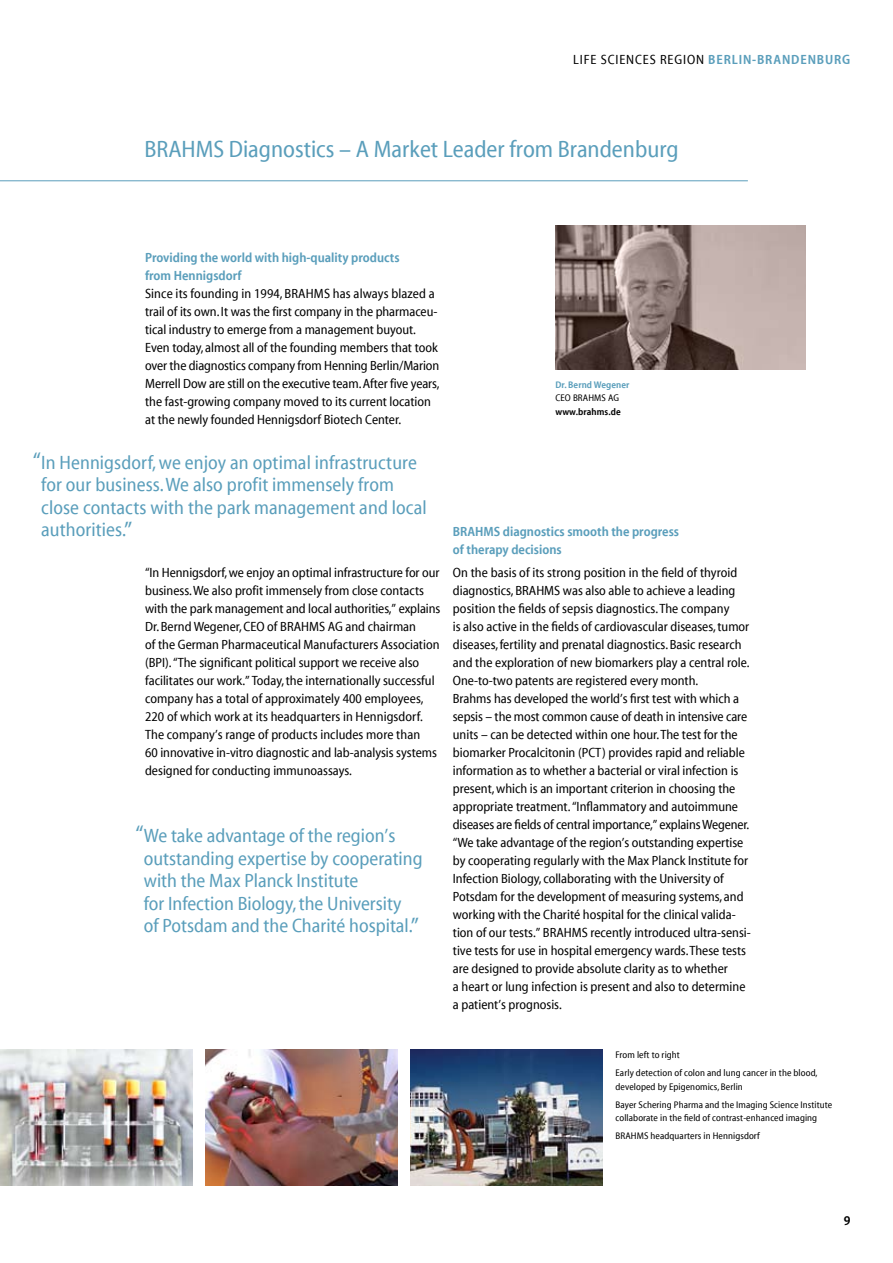
<style>
.page{position:relative;width:893px;height:1263px;background:#fff}
.page>*{position:absolute;margin:0;border:0;box-sizing:border-box;transform-origin:0 0}
.t1{font:24px "BP Myriad Reg Normal";color:#5a9ebb}
.t2{font:19.5px/22.5px "BP Myriad Reg Normal";color:#5a9ebb}
.t3{font:13.5px/18px "BP Myriad Reg Normal";color:#000}
.t4{font:800 13.5px/18px "BP Myriad Reg";color:#5a9ebb}
.t5{font:800 13.5px "BP Myriad Reg";color:#000}
.t6{font:9.75px/18px "BP Myriad Reg Normal";letter-spacing:.01em;color:#000}
.t7{font:800 9.75px "BP Myriad Reg";letter-spacing:.01em;color:#5a9ebb}
.t8{font:800 9.75px "BP Myriad Reg";letter-spacing:.01em;color:#000}
.s1{font-family:"BP Myriad Reg Normal";font-weight:400;color:#000}
.s2{font-size:24px}
</style>
<div class="page">
<img style="left:205px;top:1049px;width:193px;height:136px">
<img style="left:0;top:1049px;width:192px;height:136px">
<hr style="left:0;top:180px;width:748px;height:1px;background:#5a9ebb">
<img style="left:555px;top:226px;width:251px;height:144px">
<img style="left:410px;top:1049px;width:193px;height:136px">
<p class="t3" style="left:573px;top:51px;width:70px">li fe Sciences</p>
<p class="t4" style="left:660px;top:51px;width:107px"><span class="s1">Region</span> Berlin-brand</p>
<p class="t4" style="left:800px;top:51px;width:51px">enburg</p>
<h1 class="t1" style="left:144px;top:137px;width:536px">BRAHMS Diagnostics – A Market Leader from Brandenburg</h1>
<p class="t4" style="left:145px;top:249px;width:256px">Providing the world with high-quality products from Hennigsdorf</p>
<p class="t3" style="left:145px;top:285px;width:296px">Since its founding in 1994, BRAHMS has always blazed a trail of its own. It was the first company in the pharmaceu&shy;tical industry to emerge from a management buyout.<br>Even today, almost all of the founding members that took over the diagnostics company from Henning Berlin/Marion Merrell Dow are still on the executive team. After five years, the fast-growing company moved to its current location at the newly founded Hennigsdorf Biotech Center.</p>
<h2 class="t2" style="left:41px;top:452px;width:387px;text-indent:-8px"><span class="s2">“</span>In Hennigsdorf, we enjoy an optimal infrastructure for our business. We also profit immensely from close contacts with the park management and local authorities.<span class="s2">”</span></h2>
<p class="t3" style="left:145px;top:564px;width:297px">“In Hennigsdorf, we enjoy an optimal infrastructure for our business. We also profit immensely from close contacts with the park management and local authorities,” explains Dr. Bernd Wegener, CEO of BRAHMS AG and chairman<br>of the German Pharmaceutical Manufacturers Association (BPI). “The significant political support we receive also facilitates our work.” Today, the internationally successful company has a total of approximately 400 employees, 220 of which work at its headquarters in Hennigsdorf.<br>The company’s range of products includes more than<br>60 innovative in-vitro diagnostic and lab-analysis systems designed for conducting immunoassays.</p>
<h2 class="t2" style="left:144px;top:825px;width:280px;text-indent:-8px"><span class="s2">“</span>We take advantage of the region’s outstanding expertise by cooperating with the Max Planck Institute<br>for Infection Biology, the University<br>of Potsdam and the Charité hospital.<span class="s2">”</span></h2>
<p class="t7" style="left:555px;top:380px;width:76px">Dr. Bernd Wegener</p>
<p class="t6" style="left:555px;top:389px;width:64px">CEO BRAHMS AG</p>
<p class="t8" style="left:555px;top:407px;width:67px">www.brahms.de</p>
<p class="t4" style="left:453px;top:523px;width:228px">BRAHMS diagnostics smooth the progress of therapy decisions</p>
<p class="t3" style="left:453px;top:564px;width:299px">On the basis of its strong position in the field of thyroid diagnostics, BRAHMS was also able to achieve a leading position the fields of sepsis diagnostics. The company<br>is also active in the fields of cardiovascular diseases, tumor diseases, fertility and prenatal diagnostics. Basic research and the exploration of new biomarkers play a central role.<br>One-to-two patents are registered every month.<br>Brahms has developed the world’s first test with which a sepsis – the most common cause of death in intensive care units – can be detected within one hour. The test for the biomarker Procalcitonin (PCT) provides rapid and reliable information as to whether a bacterial or viral infection is present, which is an important criterion in choosing the appropriate treatment. “Inflammatory and autoimmune diseases are fields of central importance,” explains Wegener. “We take advantage of the region’s outstanding expertise by cooperating regularly with the Max Planck Institute for Infection Biology, collaborating with the University of Potsdam for the development of measuring systems, and working with the Charité hospital for the clinical valida&shy;tion of our tests.” BRAHMS recently introduced ultra-sensi&shy;tive tests for use in hospital emergency wards. These tests are designed to provide absolute clarity as to whether<br>a heart or lung infection is present and also to determine a patient’s prognosis.</p>
<p class="t6" style="left:615px;top:1046px;width:203px">From left to right<br>Early detection of colon and lung cancer in the blood,</p>
<p class="t6" style="left:615px;top:1078px;width:218px">developed by Epigenomics, Berlin<br>Bayer Schering Pharma and the Imaging Science Institute</p>
<p class="t6" style="left:615px;top:1109px;width:203px">collaborate in the field of contrast-enhanced imaging<br>BRAHMS headquarters in Hennigsdorf</p>
<p class="t5" style="left:844px;top:1213px;width:8px">9</p>
</div>
